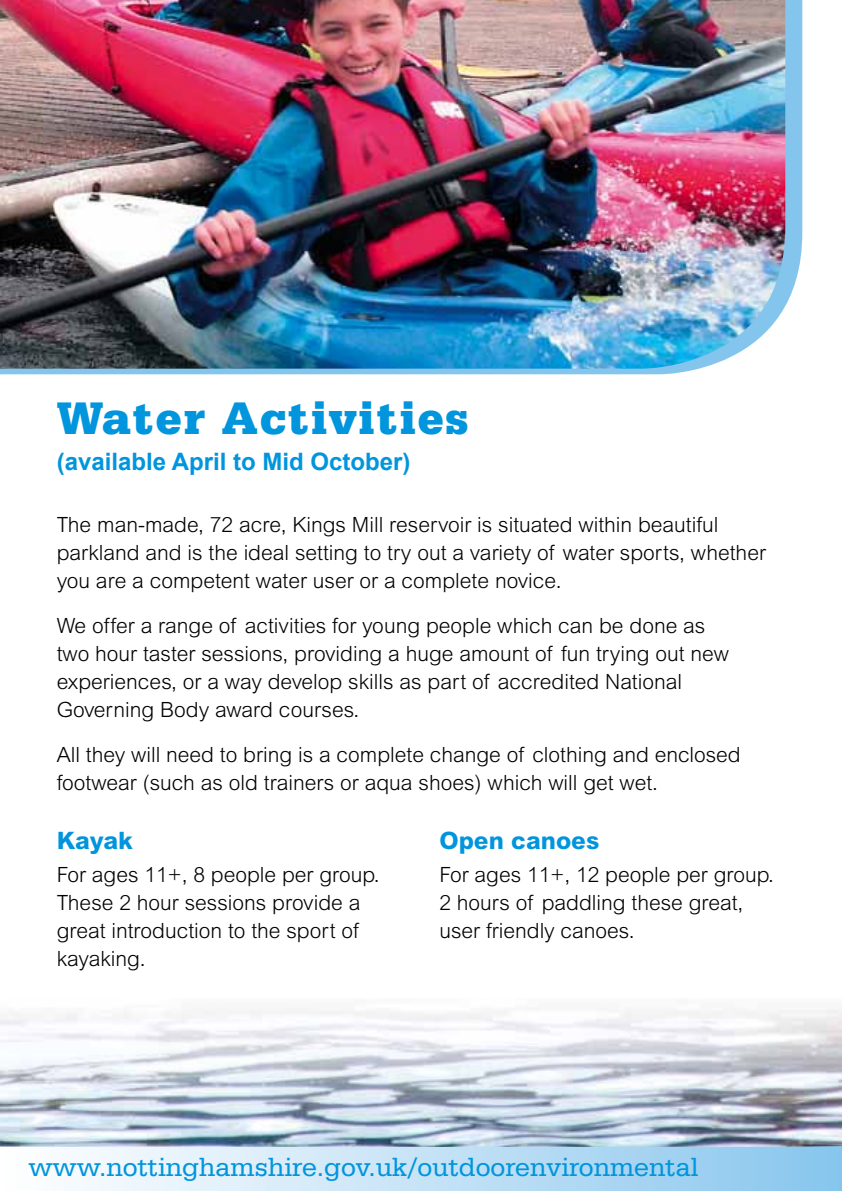
<style>
.page{position:relative;width:842px;height:1191px;background:#fff}
.page>*{position:absolute;margin:0;border:0;box-sizing:border-box;transform-origin:0 0}
.t1{font:900 48px "Serifa BT";letter-spacing:.025em;color:#0095dc}
.t2{font:28px "Serifa BT";color:#0095dc}
.t3{font:700 24px "Arial";color:#0095dc}
.t4{font:800 24px "Arial";color:#0095dc}
.t5{font:300 21px/28px "Arial";color:#000}
</style>
<div class="page">
<img style="left:0;top:1030px;width:842px;height:116px">
<svg style="left:0;top:1146px;width:842px;height:45px"></svg>
<svg style="left:0;top:0;width:802px;height:374px;fill:#84c5ed"></svg>
<img style="left:0;top:0;width:785px;height:369px">
<h1 class="t1" style="left:57px;top:388px;width:413px">Water Activities</h1>
<p class="t3" style="left:57px;top:447px;width:355px">(available April to Mid October)</p>
<p class="t5" style="left:57px;top:510px;width:711px">The man-made, 72 acre, Kings Mill reservoir is situated within beautiful parkland and is the ideal setting to try out a variety of water sports, whether you are a competent water user or a complete novice.</p>
<p class="t5" style="left:57px;top:611px;width:674px">We offer a range of activities for young people which can be done as two hour taster sessions, providing a huge amount of fun trying out new experiences, or a way develop skills as part of accredited National Governing Body award courses.</p>
<p class="t5" style="left:57px;top:740px;width:686px">All they will need to bring is a complete change of clothing and enclosed footwear (such as old trainers or aqua shoes) which will get wet.</p>
<p class="t4" style="left:57px;top:825px;width:78px">Kayak</p>
<p class="t5" style="left:57px;top:861px;width:324px">For ages 11+, 8 people per group.<br>These 2 hour sessions provide a great introduction to the sport of kayaking.</p>
<p class="t4" style="left:439px;top:825px;width:162px">Open canoes</p>
<p class="t5" style="left:439px;top:861px;width:336px">For ages 11+, 12 people per group.<br>2 hours of paddling these great, user friendly canoes.</p>
<h2 class="t2" style="left:28px;top:1149px;width:672px">www.nottinghamshire.gov.uk/outdoorenvironmental</h2>
</div>
